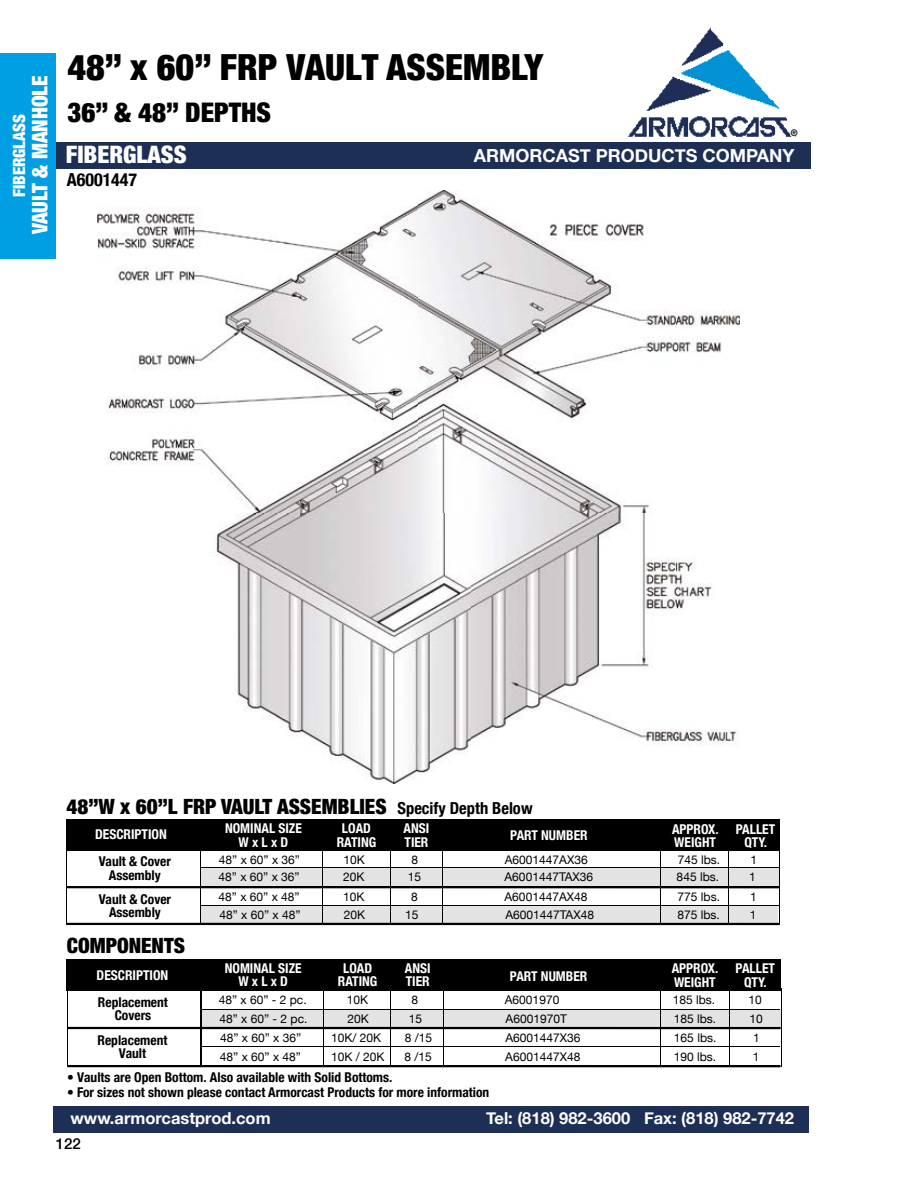
<style>
.page{position:relative;width:918px;height:1188px;background:#fff}
.page>*{position:absolute;margin:0;border:0;box-sizing:border-box;transform-origin:0 0}
.t1{font:900 condensed 36px "Helvetica Neue";color:#000}
.t2{font:900 condensed 27px "Helvetica Neue";color:#000}
.t3{font:900 condensed 24px "Helvetica Neue";color:#fff}
.t4{font:900 condensed 21.45px "Helvetica Neue";color:#fff}
.t5{font:900 condensed 21px "Helvetica Neue";color:#000}
.t6{font:700 18px "Helvetica Neue";color:#fff}
.t7{font:700 condensed 18px "Helvetica Neue";color:#000}
.t8{font:900 condensed 16.8px "Helvetica Neue";color:#fff}
.t9{font:700 16.5px "Helvetica Neue";color:#fff}
.t10{font:500 15px "Helvetica Neue";color:#000}
.t11{font:700 condensed 13.5px/13.5px "Helvetica Neue";color:#000;text-align:center}
.t12{font:700 condensed 13.5px/13.5px "Helvetica Neue";color:#fff;text-align:center}
.t13{font:12px "Helvetica Neue";color:#000}
.t14{font:700 9.15px "Helvetica Neue";color:#000;scale:.94 1}
.s1{font-weight:700;font-size:16.5px}
</style>
<div class="page">
<div style="left:55px;top:142px;width:755px;height:26px;background:#1e2f56"></div>
<div style="left:53px;top:1107px;width:756px;height:26px;background:#1e2f56"></div>
<img style="left:628px;top:27px;width:168px;height:110px">
<div style="left:790px;top:131px;width:7px;height:6px;background:#fff;border-radius:50%"></div>
<div style="left:0;top:53px;width:56px;height:205px;background:#009fe3"></div>
<hr style="left:67px;top:850px;width:1px;height:37px;background:#000">
<hr style="left:67px;top:888px;width:1px;height:36px;background:#000">
<hr style="left:67px;top:991px;width:1px;height:75px;background:#000">
<hr style="left:200px;top:991px;width:1px;height:75px;background:#000">
<hr style="left:67px;top:1066px;width:134px;height:1px;background:#000">
<div style="left:202px;top:1010px;width:579px;height:18px;background:#e3e3e3"></div>
<div style="left:202px;top:868px;width:577px;height:18px;background:#e3e3e3"></div>
<div style="left:201px;top:905px;width:577px;height:18px;background:#e3e3e3"></div>
<hr style="left:781px;top:989px;width:1px;height:78px;background:#000">
<hr style="left:201px;top:1009px;width:123px;height:1px;background:#000">
<hr style="left:324px;top:1009px;width:67px;height:1px;background:#000">
<hr style="left:391px;top:1009px;width:52px;height:1px;background:#000">
<hr style="left:443px;top:1009px;width:218px;height:1px;background:#000">
<hr style="left:661px;top:1009px;width:69px;height:1px;background:#000">
<hr style="left:730px;top:1009px;width:50px;height:1px;background:#000">
<hr style="left:201px;top:1046px;width:123px;height:1px;background:#000">
<svg style="left:201px;top:991px;width:1px;height:74px"></svg>
<hr style="left:324px;top:1046px;width:67px;height:1px;background:#000">
<svg style="left:323px;top:991px;width:1px;height:74px"></svg>
<hr style="left:391px;top:1046px;width:52px;height:1px;background:#000">
<hr style="left:443px;top:1046px;width:218px;height:1px;background:#000">
<svg style="left:443px;top:991px;width:1px;height:74px"></svg>
<hr style="left:661px;top:1046px;width:69px;height:1px;background:#000">
<svg style="left:660px;top:991px;width:1px;height:74px"></svg>
<hr style="left:730px;top:1046px;width:50px;height:1px;background:#000">
<svg style="left:729px;top:991px;width:1px;height:74px"></svg>
<hr style="left:66px;top:923px;width:713px;height:2px;background:#000">
<hr style="left:66px;top:886px;width:713px;height:2px;background:#000">
<div style="left:201px;top:959px;width:580px;height:32px;background:#000"></div>
<div style="left:66px;top:959px;width:136px;height:32px;background:#000"></div>
<hr style="left:68px;top:1027px;width:713px;height:2px;background:#000">
<hr style="left:68px;top:1065px;width:713px;height:2px;background:#000">
<div style="left:66px;top:819px;width:136px;height:32px;background:#000"></div>
<div style="left:200px;top:819px;width:580px;height:32px;background:#000"></div>
<hr style="left:200px;top:867px;width:123px;height:1px;background:#000">
<hr style="left:323px;top:867px;width:67px;height:1px;background:#000">
<hr style="left:390px;top:867px;width:53px;height:1px;background:#000">
<hr style="left:443px;top:867px;width:217px;height:1px;background:#000">
<hr style="left:660px;top:867px;width:69px;height:1px;background:#000">
<hr style="left:729px;top:867px;width:50px;height:1px;background:#000">
<hr style="left:200px;top:905px;width:123px;height:1px;background:#000">
<svg style="left:200px;top:851px;width:1px;height:72px"></svg>
<hr style="left:323px;top:905px;width:67px;height:1px;background:#000">
<hr style="left:390px;top:905px;width:53px;height:1px;background:#000">
<svg style="left:390px;top:851px;width:1px;height:72px"></svg>
<hr style="left:443px;top:905px;width:217px;height:1px;background:#000">
<svg style="left:442px;top:851px;width:1px;height:72px"></svg>
<hr style="left:660px;top:905px;width:69px;height:1px;background:#000">
<svg style="left:660px;top:851px;width:1px;height:72px"></svg>
<hr style="left:729px;top:905px;width:50px;height:1px;background:#000">
<hr style="left:779px;top:847px;width:1px;height:78px;background:#000">
<img style="left:98px;top:190px;width:642px;height:593px">
<h3 class="t4" style="left:27px;top:234px;width:160px;rotate:-90deg">VAULT &amp; MANHOLE</h3>
<h3 class="t8" style="left:9px;top:197px;width:85px;rotate:-90deg">FIBERGLASS</h3>
<h1 class="t1" style="left:67px;top:45px;width:477px">48” x 60” FRP VAULT ASSEMBLY</h1>
<h2 class="t2" style="left:67px;top:96px;width:205px">36” &amp; 48” DEPTHS</h2>
<p class="t14" style="left:791px;top:127px;width:9px">®</p>
<h3 class="t3" style="left:66px;top:140px;width:122px">FIBERGLASS</h3>
<h3 class="t7" style="left:67px;top:169px;width:72px">A6001447</h3>
<h3 class="t6" style="left:474px;top:144px;width:322px">ARMORCAST PRODUCTS COMPANY</h3>
<h3 class="t5" style="left:67px;top:794px;width:468px">48”W x 60”L FRP VAULT ASSEMBLIES <span class="s1">Specify Depth Below</span></h3>
<p class="t13" style="left:219px;top:853px;width:83px">48” x 60” x 36”</p>
<p class="t13" style="left:343px;top:853px;width:23px">10K</p>
<p class="t13" style="left:411px;top:853px;width:8px">8</p>
<p class="t13" style="left:505px;top:853px;width:84px">A6001447AX36</p>
<p class="t13" style="left:678px;top:853px;width:44px">745 lbs.</p>
<p class="t13" style="left:750px;top:853px;width:8px">1</p>
<p class="t13" style="left:219px;top:870px;width:83px">48” x 60” x 36”</p>
<p class="t13" style="left:343px;top:870px;width:23px">20K</p>
<p class="t13" style="left:408px;top:870px;width:15px">15</p>
<p class="t13" style="left:505px;top:870px;width:90px">A6001447TAX36</p>
<p class="t13" style="left:677px;top:870px;width:44px">845 lbs.</p>
<p class="t13" style="left:749px;top:870px;width:8px">1</p>
<p class="t13" style="left:219px;top:890px;width:83px">48” x 60” x 48”</p>
<p class="t13" style="left:343px;top:890px;width:23px">10K</p>
<p class="t13" style="left:411px;top:890px;width:8px">8</p>
<p class="t13" style="left:505px;top:890px;width:84px">A6001447AX48</p>
<p class="t13" style="left:678px;top:890px;width:44px">775 lbs.</p>
<p class="t13" style="left:750px;top:890px;width:8px">1</p>
<p class="t13" style="left:219px;top:907px;width:83px">48” x 60” x 48”</p>
<p class="t13" style="left:344px;top:907px;width:23px">20K</p>
<p class="t13" style="left:405px;top:907px;width:15px">15</p>
<p class="t13" style="left:505px;top:907px;width:90px">A6001447TAX48</p>
<p class="t13" style="left:677px;top:907px;width:44px">875 lbs.</p>
<p class="t13" style="left:750px;top:907px;width:8px">1</p>
<p class="t12" style="left:225px;top:821px;width:78px">NOMINAL SIZE<br>W x L x D</p>
<p class="t12" style="left:337px;top:821px;width:41px">LOAD<br>RATING</p>
<p class="t12" style="left:404px;top:821px;width:27px;text-align:left">ANSI<br>TIER</p>
<p class="t12" style="left:672px;top:822px;width:48px;text-align:left">APPROX.<br>WEIGHT</p>
<p class="t12" style="left:736px;top:822px;width:41px">PALLET<br>QTY.</p>
<p class="t12" style="left:95px;top:828px;width:73px">DESCRIPTION</p>
<p class="t11" style="left:99px;top:854px;width:74px">Vault &amp; Cover<br>Assembly</p>
<p class="t11" style="left:99px;top:892px;width:74px">Vault &amp; Cover<br>Assembly</p>
<p class="t12" style="left:510px;top:828px;width:79px">PART NUMBER</p>
<h3 class="t5" style="left:67px;top:933px;width:120px">COMPONENTS</h3>
<p class="t12" style="left:97px;top:968px;width:73px">DESCRIPTION</p>
<p class="t11" style="left:98px;top:995px;width:71px">Replacement<br>Covers</p>
<p class="t12" style="left:225px;top:961px;width:78px">NOMINAL SIZE<br>W x L x D</p>
<p class="t12" style="left:338px;top:961px;width:41px">LOAD<br>RATING</p>
<p class="t12" style="left:405px;top:961px;width:27px;text-align:left">ANSI<br>TIER</p>
<p class="t12" style="left:672px;top:961px;width:48px;text-align:left">APPROX.<br>WEIGHT</p>
<p class="t12" style="left:735px;top:961px;width:41px">PALLET<br>QTY.</p>
<p class="t12" style="left:510px;top:969px;width:79px">PART NUMBER</p>
<p class="t13" style="left:219px;top:993px;width:90px">48” x 60” - 2 pc.</p>
<p class="t13" style="left:347px;top:993px;width:23px">10K</p>
<p class="t13" style="left:411px;top:993px;width:8px">8</p>
<p class="t13" style="left:505px;top:993px;width:56px">A6001970</p>
<p class="t13" style="left:673px;top:993px;width:44px">185 lbs.</p>
<p class="t13" style="left:749px;top:993px;width:15px">10</p>
<p class="t13" style="left:219px;top:1012px;width:90px">48” x 60” - 2 pc.</p>
<p class="t13" style="left:347px;top:1012px;width:23px">20K</p>
<p class="t13" style="left:409px;top:1012px;width:15px">15</p>
<p class="t13" style="left:506px;top:1012px;width:63px">A6001970T</p>
<p class="t13" style="left:674px;top:1012px;width:44px">185 lbs.</p>
<p class="t13" style="left:750px;top:1012px;width:15px">10</p>
<p class="t11" style="left:98px;top:1033px;width:71px">Replacement</p>
<p class="t13" style="left:220px;top:1031px;width:83px">48” x 60” x 36”</p>
<p class="t13" style="left:331px;top:1031px;width:52px">10K/ 20K</p>
<p class="t13" style="left:405px;top:1031px;width:29px">8 /15</p>
<p class="t13" style="left:505px;top:1031px;width:77px">A6001447X36</p>
<p class="t13" style="left:674px;top:1031px;width:44px">165 lbs.</p>
<p class="t13" style="left:753px;top:1031px;width:8px">1</p>
<p class="t11" style="left:119px;top:1047px;width:29px">Vault</p>
<p class="t13" style="left:220px;top:1049px;width:83px">48” x 60” x 48”</p>
<p class="t13" style="left:331px;top:1049px;width:55px">10K / 20K</p>
<p class="t13" style="left:405px;top:1049px;width:29px">8 /15</p>
<p class="t13" style="left:505px;top:1049px;width:77px">A6001447X48</p>
<p class="t13" style="left:674px;top:1049px;width:44px">190 lbs.</p>
<p class="t13" style="left:753px;top:1049px;width:8px">1</p>
<p class="t11" style="left:67px;top:1071px;width:327px">• Vaults are Open Bottom. Also available with Solid Bottoms.</p>
<p class="t11" style="left:67px;top:1086px;width:424px">• For sizes not shown please contact Armorcast Products for more information</p>
<h3 class="t9" style="left:71px;top:1108px;width:202px">www.armorcastprod.com</h3>
<h3 class="t9" style="left:486px;top:1108px;width:309px">Tel: (818) 982-3600 Fax: (818) 982-7742</h3>
<p class="t10" style="left:56px;top:1134px;width:27px">122</p>
</div>
